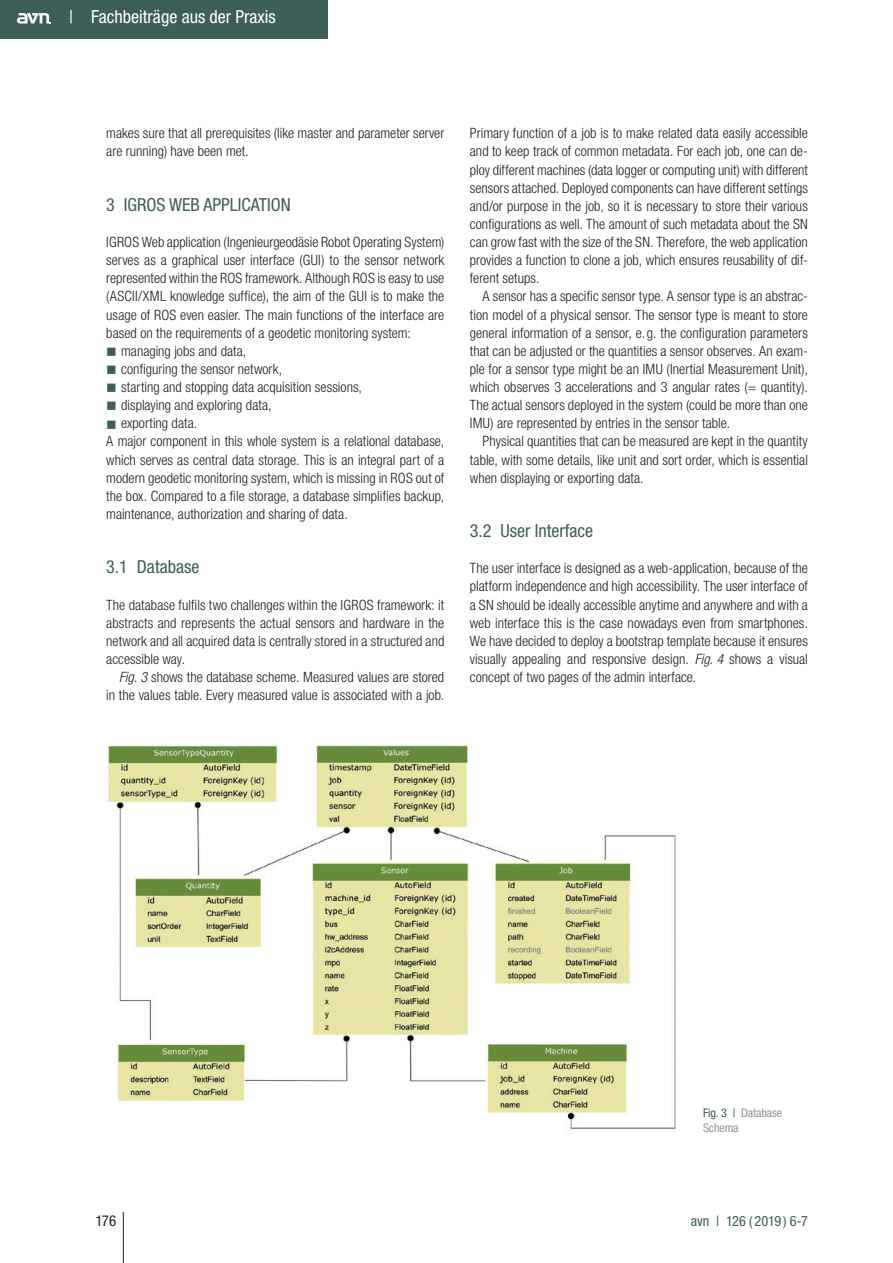
<style>
.page{position:relative;width:893px;height:1263px;background:#fff}
.page>*{position:absolute;margin:0;border:0;box-sizing:border-box;transform-origin:0 0}
.t1{font:condensed 18px "Helvetica Neue LT Std";color:#3e5e58}
.t2{font:condensed 18px "Helvetica Neue LT Std";color:#fff}
.t3{font:condensed 15px "Helvetica Neue LT Std";color:#231f20}
.t4{font:300 condensed 14.25px/18.1px "Helvetica Neue LT Std";color:#231f20;text-align:justify}
.t5{font:condensed 14.25px "Helvetica Neue LT Std";letter-spacing:-.01em;color:#3e5e58}
.t6{font:condensed 12px/15px "Helvetica Neue LT Std";letter-spacing:-.005em;color:#939598}
.s1{font-style:italic}
.s2{color:#3e5e58}
</style>
<div class="page">
<hr style="left:123px;top:1212px;width:1px;height:51px;background:#231f20">
<div style="left:0;top:0;width:327px;height:38px;background:#3e5e58"></div>
<svg style="left:17px;top:13px;width:34px;height:10px"></svg>
<img style="left:108px;top:745px;width:568px;height:385px">
<p class="t2" style="left:69px;top:7px;width:208px">| Fachbeiträge aus der Praxis</p>
<p class="t4" style="left:106px;top:124px;width:340px">makes sure that all prerequisites (like master and parameter server are running) have been met.</p>
<p class="t1" style="left:106px;top:194px;width:186px">3 IGROS WEB APPLICATION</p>
<p class="t4" style="left:106px;top:233px;width:340px">IGROS Web application (Ingenieurgeodäsie Robot Operating System)</p>
<p class="t4" style="left:106px;top:251px;width:340px">serves as a graphical user interface (GUI) to the sensor network</p>
<p class="t4" style="left:106px;top:269px;width:340px">represented within the ROS framework. Although ROS is easy to use</p>
<p class="t4" style="left:106px;top:287px;width:339px">(ASCII/XML knowledge suffice), the aim of the GUI is to make the</p>
<p class="t4" style="left:106px;top:305px;width:339px">usage of ROS even easier. The main functions of the interface are</p>
<p class="t4" style="left:106px;top:323px;width:306px">based on the requirements of a geodetic monitoring system:</p>
<p class="t4" style="left:121px;top:342px;width:127px">managing jobs and data,</p>
<p class="t4" style="left:121px;top:360px;width:163px">configuring the sensor network,</p>
<p class="t4" style="left:121px;top:378px;width:242px">starting and stopping data acquisition sessions,</p>
<p class="t4" style="left:121px;top:396px;width:152px">displaying and exploring data,</p>
<p class="t4" style="left:121px;top:414px;width:78px">exporting data.</p>
<p class="t4" style="left:106px;top:432px;width:340px">A major component in this whole system is a relational database,</p>
<p class="t4" style="left:106px;top:450px;width:340px">which serves as central data storage. This is an integral part of a</p>
<p class="t4" style="left:106px;top:468px;width:340px">modern geodetic monitoring system, which is missing in ROS out of</p>
<p class="t4" style="left:106px;top:487px;width:340px">the box. Compared to a file storage, a database simplifies backup,</p>
<p class="t4" style="left:106px;top:505px;width:243px">maintenance, authorization and sharing of data.</p>
<p class="t1" style="left:106px;top:557px;width:95px">3.1 Database</p>
<p class="t4" style="left:106px;top:595px;width:340px">The database fulfils two challenges within the IGROS framework: it abstracts and represents the actual sensors and hardware in the network and all acquired data is centrally stored in a structured and accessible way.</p>
<p class="t4" style="left:106px;top:668px;width:340px;text-align:right"><span class="s1">Fig. 3</span> shows the database scheme. Measured values are stored<br>in the values table. Every measured value is associated with a job.</p>
<p class="t4" style="left:470px;top:124px;width:340px">Primary function of a job is to make related data easily accessible and to keep track of common metadata. For each job, one can de&shy;ploy different machines (data logger or computing unit) with different sensors attached. Deployed components can have different settings and/or purpose in the job, so it is necessary to store their various configurations as well. The amount of such metadata about the SN can grow fast with the size of the SN. Therefore, the web application provides a function to clone a job, which ensures reusability of dif&shy;ferent setups.</p>
<p class="t4" style="left:470px;top:287px;width:340px;text-indent:13px">A sensor has a specific sensor type. A sensor type is an abstrac&shy;tion model of a physical sensor. The sensor type is meant to store general information of a sensor, e. g. the configuration parameters that can be adjusted or the quantities a sensor observes. An exam&shy;ple for a sensor type might be an IMU (Inertial Measurement Unit), which observes 3 accelerations and 3 angular rates (= quantity).<br>The actual sensors deployed in the system (could be more than one IMU) are represented by entries in the sensor table.</p>
<p class="t4" style="left:470px;top:432px;width:340px;text-indent:13px">Physical quantities that can be measured are kept in the quantity table, with some details, like unit and sort order, which is essential when displaying or exporting data.</p>
<p class="t1" style="left:470px;top:520px;width:125px">3.2 User Interface</p>
<p class="t4" style="left:470px;top:559px;width:340px">The user interface is designed as a web-application, because of the platform independence and high accessibility. The user interface of a SN should be ideally accessible anytime and anywhere and with a web interface this is the case nowadays even from smartphones.<br>We have decided to deploy a bootstrap template because it ensures visually appealing and responsive design. <span class="s1">Fig. 4</span> shows a visual concept of two pages of the admin interface.</p>
<p class="t6" style="left:703px;top:1105px;width:81px"><span class="s2">Fig. 3 |</span> Database<br>Schema</p>
<p class="t3" style="left:95px;top:1212px;width:22px">176</p>
<p class="t5" style="left:691px;top:1213px;width:119px">avn | 126 ( 2019 ) 6-7</p>
</div>
